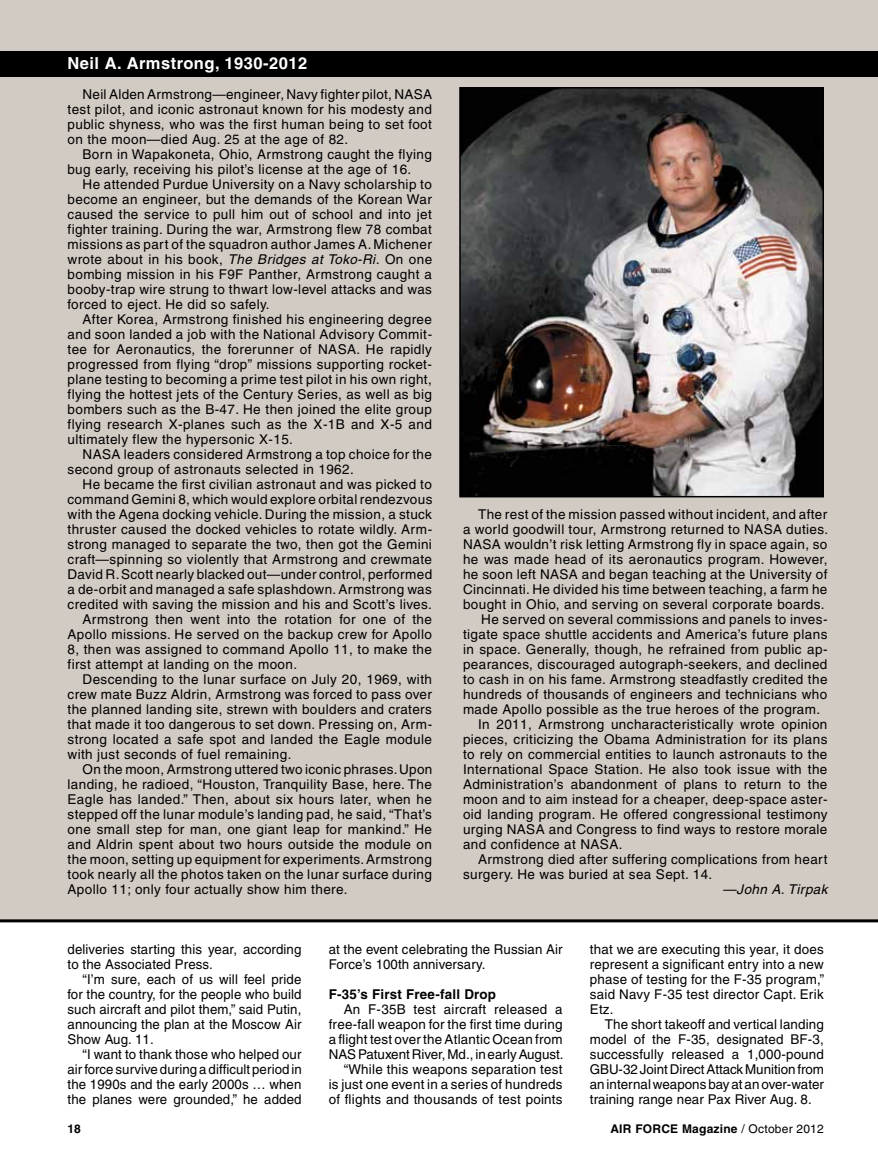
<style>
.page{position:relative;width:878px;height:1175px;background:#fff}
.page>*{position:absolute;margin:0;border:0;box-sizing:border-box;transform-origin:0 0}
.t1{font:700 16.5px "Helvetica";letter-spacing:.03em;color:#fff}
.t2{font:13.5px/15px "Helvetica";letter-spacing:.03em;color:#000;text-align:justify}
.t3{font:13.5px/15px "Helvetica";letter-spacing:.01em;color:#000}
.t4{font:700 13.5px "Helvetica";letter-spacing:.02em;color:#000}
.t5{font:italic 13.5px "Helvetica";letter-spacing:.03em;color:#000}
.t6{font:700 12px "Helvetica";letter-spacing:.02em;color:#000}
.s1{font-style:italic}
.s2{font-weight:400}
</style>
<div class="page">
<div style="left:0;top:0;width:878px;height:919px;background:#d2cbc4"></div>
<img style="left:462px;top:90px;width:359px;height:404px">
<div style="left:459px;top:87px;width:365px;height:410px;border:2px solid #000"></div>
<div style="left:0;top:51px;width:878px;height:25px;background:#000"></div>
<hr style="left:0;top:919px;width:878px;height:3px;background:#000">
<p class="t1" style="left:68px;top:53px;width:241px">Neil A. Armstrong, 1930-2012</p>
<p class="t2" style="left:68px;top:87px;width:366px;text-indent:15px">Neil Alden Armstrong—engineer, Navy fighter pilot, NASA test pilot, and iconic astronaut known for his modesty and public shyness, who was the first human being to set foot on the moon—died Aug. 25 at the age of 82.</p>
<p class="t2" style="left:68px;top:147px;width:366px;text-indent:15px">Born in Wapakoneta, Ohio, Armstrong caught the flying bug early, receiving his pilot’s license at the age of 16.</p>
<p class="t2" style="left:68px;top:177px;width:366px;text-indent:15px">He attended Purdue University on a Navy scholarship to become an engineer, but the demands of the Korean War caused the service to pull him out of school and into jet fighter training. During the war, Armstrong flew 78 combat missions as part of the squadron author James A. Michener wrote about in his book, <span class="s1">The Bridges at Toko-Ri.</span> On one bombing mission in his F9F Panther, Armstrong caught a booby-trap wire strung to thwart low-level attacks and was forced to eject. He did so safely.</p>
<p class="t2" style="left:68px;top:312px;width:366px;text-indent:15px">After Korea, Armstrong finished his engineering degree and soon landed a job with the National Advisory Commit&shy;tee for Aeronautics, the forerunner of NASA. He rapidly progressed from flying “drop” missions supporting rocket&shy;plane testing to becoming a prime test pilot in his own right, flying the hottest jets of the Century Series, as well as big bombers such as the B-47. He then joined the elite group flying research X-planes such as the X-1B and X-5 and ultimately flew the hypersonic X-15.</p>
<p class="t2" style="left:68px;top:447px;width:366px;text-indent:15px">NASA leaders considered Armstrong a top choice for the second group of astronauts selected in 1962.</p>
<p class="t2" style="left:82px;top:477px;width:351px">He became the first civilian astronaut and was picked to</p>
<p class="t2" style="left:68px;top:492px;width:366px">command Gemini 8, which would explore orbital rendezvous</p>
<p class="t2" style="left:68px;top:507px;width:366px">with the Agena docking vehicle. During the mission, a stuck</p>
<p class="t2" style="left:68px;top:522px;width:366px">thruster caused the docked vehicles to rotate wildly. Arm-</p>
<p class="t2" style="left:68px;top:537px;width:366px">strong managed to separate the two, then got the Gemini</p>
<p class="t2" style="left:68px;top:552px;width:366px">craft—spinning so violently that Armstrong and crewmate</p>
<p class="t2" style="left:68px;top:567px;width:366px">David R. Scott nearly blacked out—under control, performed</p>
<p class="t2" style="left:68px;top:582px;width:366px">a de-orbit and managed a safe splashdown. Armstrong was</p>
<p class="t2" style="left:68px;top:597px;width:366px">credited with saving the mission and his and Scott’s lives.</p>
<p class="t2" style="left:82px;top:612px;width:351px">Armstrong then went into the rotation for one of the</p>
<p class="t2" style="left:68px;top:627px;width:366px">Apollo missions. He served on the backup crew for Apollo</p>
<p class="t2" style="left:68px;top:642px;width:366px">8, then was assigned to command Apollo 11, to make the</p>
<p class="t2" style="left:68px;top:657px;width:231px">first attempt at landing on the moon.</p>
<p class="t2" style="left:82px;top:672px;width:351px">Descending to the lunar surface on July 20, 1969, with</p>
<p class="t2" style="left:68px;top:687px;width:366px">crew mate Buzz Aldrin, Armstrong was forced to pass over</p>
<p class="t2" style="left:68px;top:702px;width:366px">the planned landing site, strewn with boulders and craters</p>
<p class="t2" style="left:68px;top:717px;width:366px">that made it too dangerous to set down. Pressing on, Arm-</p>
<p class="t2" style="left:68px;top:732px;width:366px">strong located a safe spot and landed the Eagle module</p>
<p class="t2" style="left:68px;top:747px;width:225px">with just seconds of fuel remaining.</p>
<p class="t2" style="left:82px;top:762px;width:351px">On the moon, Armstrong uttered two iconic phrases. Upon</p>
<p class="t2" style="left:68px;top:777px;width:366px">landing, he radioed, “Houston, Tranquility Base, here. The</p>
<p class="t2" style="left:68px;top:792px;width:366px">Eagle has landed.” Then, about six hours later, when he</p>
<p class="t2" style="left:68px;top:807px;width:366px">stepped off the lunar module’s landing pad, he said, “That’s</p>
<p class="t2" style="left:68px;top:822px;width:366px">one small step for man, one giant leap for mankind.” He</p>
<p class="t2" style="left:68px;top:837px;width:366px">and Aldrin spent about two hours outside the module on</p>
<p class="t2" style="left:68px;top:852px;width:366px">the moon, setting up equipment for experiments. Armstrong</p>
<p class="t2" style="left:68px;top:867px;width:366px">took nearly all the photos taken on the lunar surface during</p>
<p class="t2" style="left:68px;top:882px;width:281px">Apollo 11; only four actually show him there.</p>
<p class="t2" style="left:478px;top:507px;width:351px">The rest of the mission passed without incident, and after</p>
<p class="t2" style="left:463px;top:522px;width:367px">a world goodwill tour, Armstrong returned to NASA duties.</p>
<p class="t2" style="left:463px;top:537px;width:366px">NASA wouldn’t risk letting Armstrong fly in space again, so</p>
<p class="t2" style="left:463px;top:552px;width:366px">he was made head of its aeronautics program. However,</p>
<p class="t2" style="left:463px;top:567px;width:366px">he soon left NASA and began teaching at the University of</p>
<p class="t2" style="left:463px;top:582px;width:366px">Cincinnati. He divided his time between teaching, a farm he</p>
<p class="t2" style="left:463px;top:597px;width:363px">bought in Ohio, and serving on several corporate boards.</p>
<p class="t2" style="left:481px;top:612px;width:348px">He served on several commissions and panels to inves-</p>
<p class="t2" style="left:463px;top:627px;width:366px">tigate space shuttle accidents and America’s future plans</p>
<p class="t2" style="left:463px;top:642px;width:366px">in space. Generally, though, he refrained from public ap-</p>
<p class="t2" style="left:463px;top:657px;width:366px">pearances, discouraged autograph-seekers, and declined</p>
<p class="t2" style="left:463px;top:672px;width:366px">to cash in on his fame. Armstrong steadfastly credited the</p>
<p class="t2" style="left:463px;top:687px;width:366px">hundreds of thousands of engineers and technicians who</p>
<p class="t2" style="left:463px;top:702px;width:359px">made Apollo possible as the true heroes of the program.</p>
<p class="t2" style="left:478px;top:717px;width:351px">In 2011, Armstrong uncharacteristically wrote opinion</p>
<p class="t2" style="left:463px;top:732px;width:366px">pieces, criticizing the Obama Administration for its plans</p>
<p class="t2" style="left:463px;top:747px;width:366px">to rely on commercial entities to launch astronauts to the</p>
<p class="t2" style="left:463px;top:762px;width:366px">International Space Station. He also took issue with the</p>
<p class="t2" style="left:463px;top:777px;width:366px">Administration’s abandonment of plans to return to the</p>
<p class="t2" style="left:463px;top:792px;width:366px">moon and to aim instead for a cheaper, deep-space aster-</p>
<p class="t2" style="left:463px;top:807px;width:366px">oid landing program. He offered congressional testimony</p>
<p class="t2" style="left:463px;top:822px;width:366px">urging NASA and Congress to find ways to restore morale</p>
<p class="t2" style="left:463px;top:837px;width:161px">and confidence at NASA.</p>
<p class="t2" style="left:478px;top:852px;width:351px">Armstrong died after suffering complications from heart</p>
<p class="t2" style="left:463px;top:867px;width:251px">surgery. He was buried at sea Sept. 14.</p>
<p class="t5" style="left:722px;top:881px;width:106px">—John A. Tirpak</p>
<p class="t3" style="left:68px;top:942px;width:235px">deliveries starting this year, according to the Associated Press.</p>
<p class="t2" style="left:68px;top:972px;width:235px;text-indent:15px">“I’m sure, each of us will feel pride for the country, for the people who build such aircraft and pilot them,” said Putin, announcing the plan at the Moscow Air Show Aug. 11.</p>
<p class="t2" style="left:68px;top:1047px;width:236px;text-indent:15px">“I want to thank those who helped our air force survive during a difficult period in the 1990s and the early 2000s … when the planes were grounded,” he added</p>
<p class="t3" style="left:329px;top:942px;width:235px">at the event celebrating the Russian Air<br>Force’s 100th anniversary.</p>
<p class="t4" style="left:328px;top:986px;width:169px">F-35’s First Free-fall Drop</p>
<p class="t2" style="left:328px;top:1002px;width:236px;text-align:right">An F-35B test aircraft released a free-fall weapon for the first time during a flight test over the Atlantic Ocean from NAS Patuxent River, Md., in early August. “While this weapons separation test<br>is just one event in a series of hundreds of flights and thousands of test points</p>
<p class="t2" style="left:590px;top:942px;width:236px">that we are executing this year, it does represent a significant entry into a new phase of testing for the F-35 program,” said Navy F-35 test director Capt. Erik Etz.</p>
<p class="t2" style="left:590px;top:1017px;width:236px;text-indent:15px">The short takeoff and vertical landing model of the F-35, designated BF-3, successfully released a 1,000-pound GBU-32 Joint Direct Attack Munition from an internal weapons bay at an over-water training range near Pax River Aug. 8.</p>
<p class="t6" style="left:68px;top:1121px;width:15px">18</p>
<p class="t6" style="left:610px;top:1121px;width:215px">AIR FORCE Magazine <span class="s2">/ October 2012</span></p>
</div>
